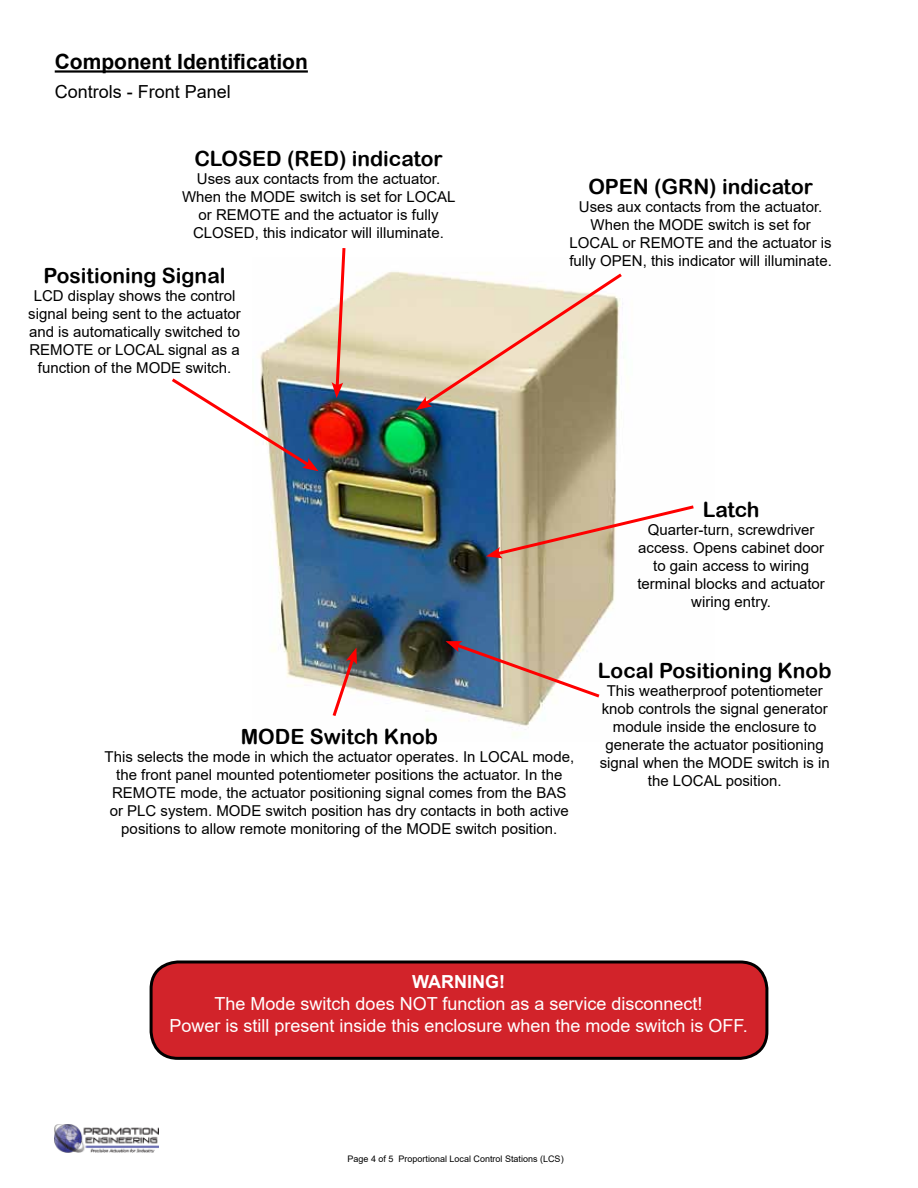
<style>
.page{position:relative;width:918px;height:1188px;background:#fff}
.page>*{position:absolute;margin:0;border:0;box-sizing:border-box;transform-origin:0 0}
.t1{font:21px "Arial Rounded MT Bold";color:#000}
.t2{font:700 21px "Arial";color:#000}
.t3{font:18px/21.6px "Arial";color:#fff;text-align:center}
.t4{font:18px "Arial";color:#000}
.t5{font:700 18px "Arial";color:#fff}
.t6{font:15px/18px "Arial";color:#000;text-align:center}
.t7{font:9px "Arial";color:#000}
</style>
<div class="page">
<img style="left:54px;top:1124px;width:105px;height:28px">
<img style="left:259px;top:271px;width:358px;height:465px">
<svg style="left:416px;top:271px;width:207px;height:139px;background:#d5c6ad"></svg>
<svg style="left:332px;top:248px;width:15px;height:150px"></svg>
<svg style="left:486px;top:503px;width:208px;height:55px"></svg>
<svg style="left:446px;top:641px;width:157px;height:59px"></svg>
<svg style="left:330px;top:648px;width:27px;height:71px"></svg>
<svg style="left:172px;top:376px;width:147px;height:95px"></svg>
<hr style="left:55px;top:70px;width:253px;height:3px;background:#000">
<div style="left:151px;top:962px;width:616px;height:96px;background:#d2232a;border-radius:27px"></div>
<div style="left:150px;top:960px;width:618px;height:100px;border:3px solid #000;border-radius:27px"></div>
<h1 class="t2" style="left:55px;top:47px;width:255px">Component Identification</h1>
<p class="t4" style="left:55px;top:79px;width:178px">Controls - Front Panel</p>
<h1 class="t1" style="left:194px;top:147px;width:250px">CLOSED (RED) indicator</h1>
<p class="t6" style="left:182px;top:170px;width:275px">Uses aux contacts from the actuator.<br>When the MODE switch is set for LOCAL or REMOTE and the actuator is fully CLOSED, this indicator will illuminate.</p>
<h1 class="t1" style="left:588px;top:175px;width:226px">OPEN (GRN) indicator</h1>
<p class="t6" style="left:569px;top:198px;width:264px">Uses aux contacts from the actuator.<br>When the MODE switch is set for LOCAL or REMOTE and the actuator is fully OPEN, this indicator will illuminate.</p>
<h1 class="t1" style="left:44px;top:263px;width:183px">Positioning Signal</h1>
<p class="t6" style="left:28px;top:286px;width:214px">LCD display shows the control signal being sent to the actuator and is automatically switched to<br>REMOTE or LOCAL signal as a function of the MODE switch.</p>
<h1 class="t1" style="left:241px;top:724px;width:199px">MODE Switch Knob</h1>
<p class="t6" style="left:105px;top:748px;width:471px">This selects the mode in which the actuator operates. In LOCAL mode, the front panel mounted potentiometer positions the actuator. In the REMOTE mode, the actuator positioning signal comes from the BAS or PLC system. MODE switch position has dry contacts in both active positions to allow remote monitoring of the MODE switch position.</p>
<h1 class="t1" style="left:703px;top:497px;width:58px">Latch</h1>
<p class="t6" style="left:637px;top:521px;width:189px">Quarter-turn, screwdriver access. Opens cabinet door to gain access to wiring terminal blocks and actuator wiring entry.</p>
<h1 class="t1" style="left:598px;top:658px;width:235px">Local Positioning Knob</h1>
<p class="t6" style="left:600px;top:682px;width:232px">This weatherproof potentiometer knob controls the signal generator module inside the enclosure to generate the actuator positioning signal when the MODE switch is in the LOCAL position.</p>
<p class="t5" style="left:412px;top:969px;width:94px">WARNING!</p>
<p class="t3" style="left:169px;top:993px;width:580px">The Mode switch does NOT function as a service disconnect!<br>Power is still present inside this enclosure when the mode switch is OFF.</p>
<p class="t7" style="left:348px;top:1152px;width:218px">Page 4 of 5 Proportional Local Control Stations (LCS)</p>
</div>
